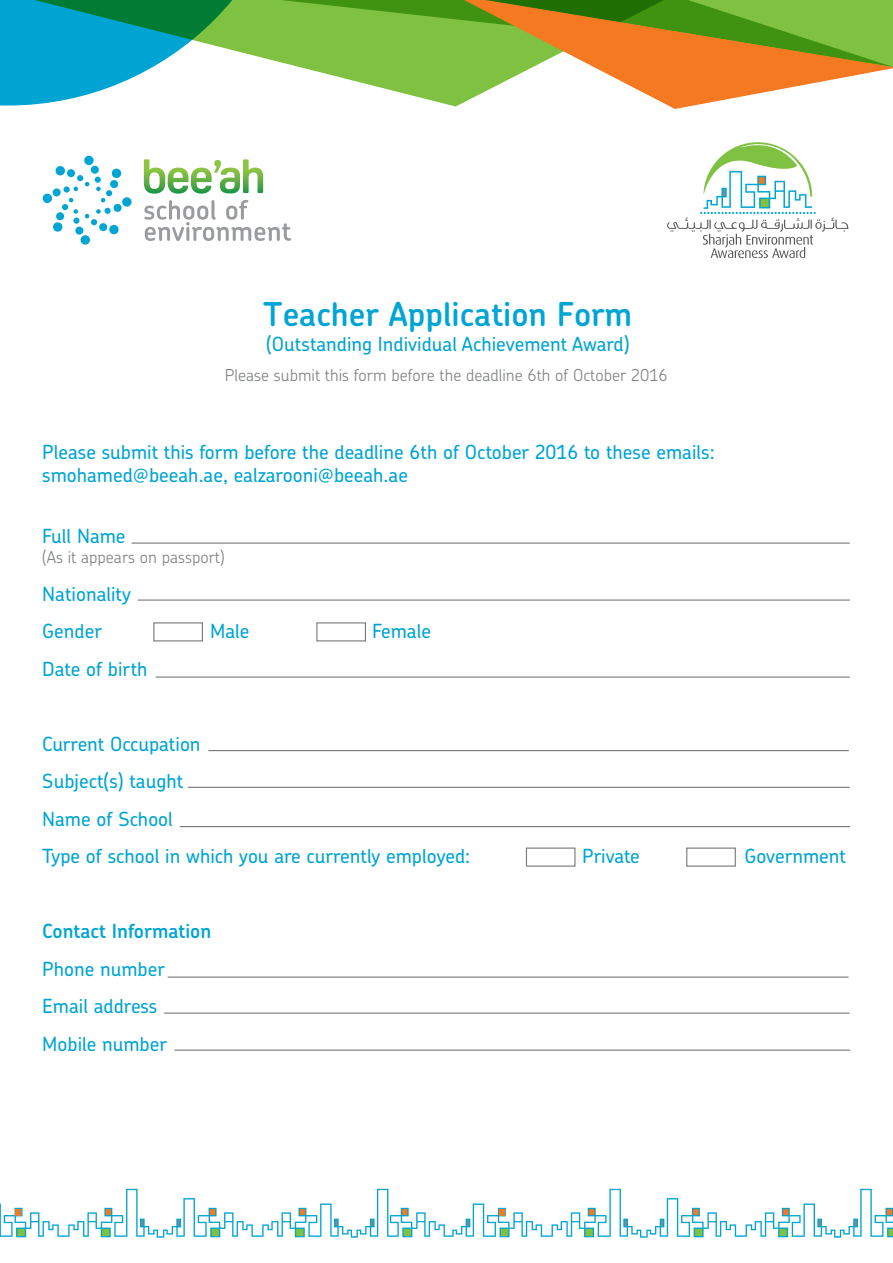
<style>
.page{position:relative;width:893px;height:1263px;background:#fff}
.page>*{position:absolute;margin:0;border:0;box-sizing:border-box;transform-origin:0 0}
.t1{font:600 33px "Chevin Pro";color:#00a5d3}
.t2{font:500 19.5px/37.5px "Chevin Pro";color:#00a4d2}
.t3{font:600 19.5px "Chevin Pro";color:#00a4d2}
.t4{font:300 16.5px "Chevin Pro";color:#808385}
</style>
<div class="page">
<div style="left:84px;top:156px;width:10px;height:9px;background:#00a5d3;border-radius:50%"></div>
<div style="left:81px;top:235px;width:9px;height:10px;background:#00a5d3;border-radius:50%"></div>
<svg style="left:122px;top:197px;width:10px;height:10px"></svg>
<div style="left:43px;top:194px;width:9px;height:9px;background:#00a5d3;border-radius:50%"></div>
<svg style="left:53px;top:166px;width:69px;height:68px"></svg>
<svg style="left:144px;top:159px;width:119px;height:35px"></svg>
<svg style="left:144px;top:200px;width:147px;height:41px"></svg>
<svg style="left:0;top:0;width:454px;height:106px"></svg>
<svg style="left:454px;top:0;width:439px;height:109px"></svg>
<svg style="left:667px;top:142px;width:182px;height:116px"></svg>
<svg style="left:0;top:1189px;width:893px;height:48px"></svg>
<hr style="left:132px;top:542px;width:718px;height:2px;background:#76787b">
<hr style="left:138px;top:599px;width:712px;height:2px;background:#76787b">
<div style="left:526px;top:847px;width:49px;height:20px;border:1px solid #76787b"></div>
<div style="left:686px;top:847px;width:50px;height:20px;border:1px solid #76787b"></div>
<div style="left:153px;top:622px;width:50px;height:19px;border:1px solid #76787b"></div>
<div style="left:316px;top:622px;width:50px;height:19px;border:1px solid #76787b"></div>
<hr style="left:208px;top:750px;width:641px;height:1px;background:#76787b">
<hr style="left:156px;top:676px;width:694px;height:2px;background:#76787b">
<hr style="left:188px;top:787px;width:661px;height:1px;background:#76787b">
<hr style="left:180px;top:826px;width:670px;height:1px;background:#76787b">
<hr style="left:168px;top:976px;width:681px;height:2px;background:#76787b">
<hr style="left:174px;top:1049px;width:676px;height:2px;background:#76787b">
<hr style="left:164px;top:1012px;width:685px;height:2px;background:#76787b">
<h1 class="t1" style="left:263px;top:292px;width:371px">Teacher Application Form</h1>
<p class="t2" style="left:266px;top:325px;width:365px">(Outstanding Individual Achievement Award)</p>
<p class="t4" style="left:225px;top:364px;width:444px">Please submit this form before the deadline 6th of October 2016</p>
<p class="t2" style="left:42px;top:440px;width:674px;line-height:23.4px">Please submit this form before the deadline 6th of October 2016 to these emails: smohamed@beeah.ae, ealzarooni@beeah.ae</p>
<p class="t2" style="left:42px;top:517px;width:85px">Full Name</p>
<p class="t4" style="left:42px;top:546px;width:184px">(As it appears on passport)</p>
<p class="t2" style="left:42px;top:574px;width:90px">Nationality<br>Gender</p>
<p class="t2" style="left:210px;top:612px;width:41px">Male</p>
<p class="t2" style="left:372px;top:612px;width:60px">Female</p>
<p class="t2" style="left:42px;top:649px;width:107px">Date of birth</p>
<p class="t2" style="left:42px;top:724px;width:429px">Current Occupation<br>Subject(s) taught<br>Name of School<br>Type of school in which you are currently employed:</p>
<p class="t3" style="left:42px;top:918px;width:171px">Contact Information</p>
<p class="t2" style="left:42px;top:949px;width:126px">Phone number<br>Email address<br>Mobile number</p>
<p class="t2" style="left:582px;top:837px;width:59px">Private</p>
<p class="t2" style="left:744px;top:837px;width:103px">Government</p>
</div>
